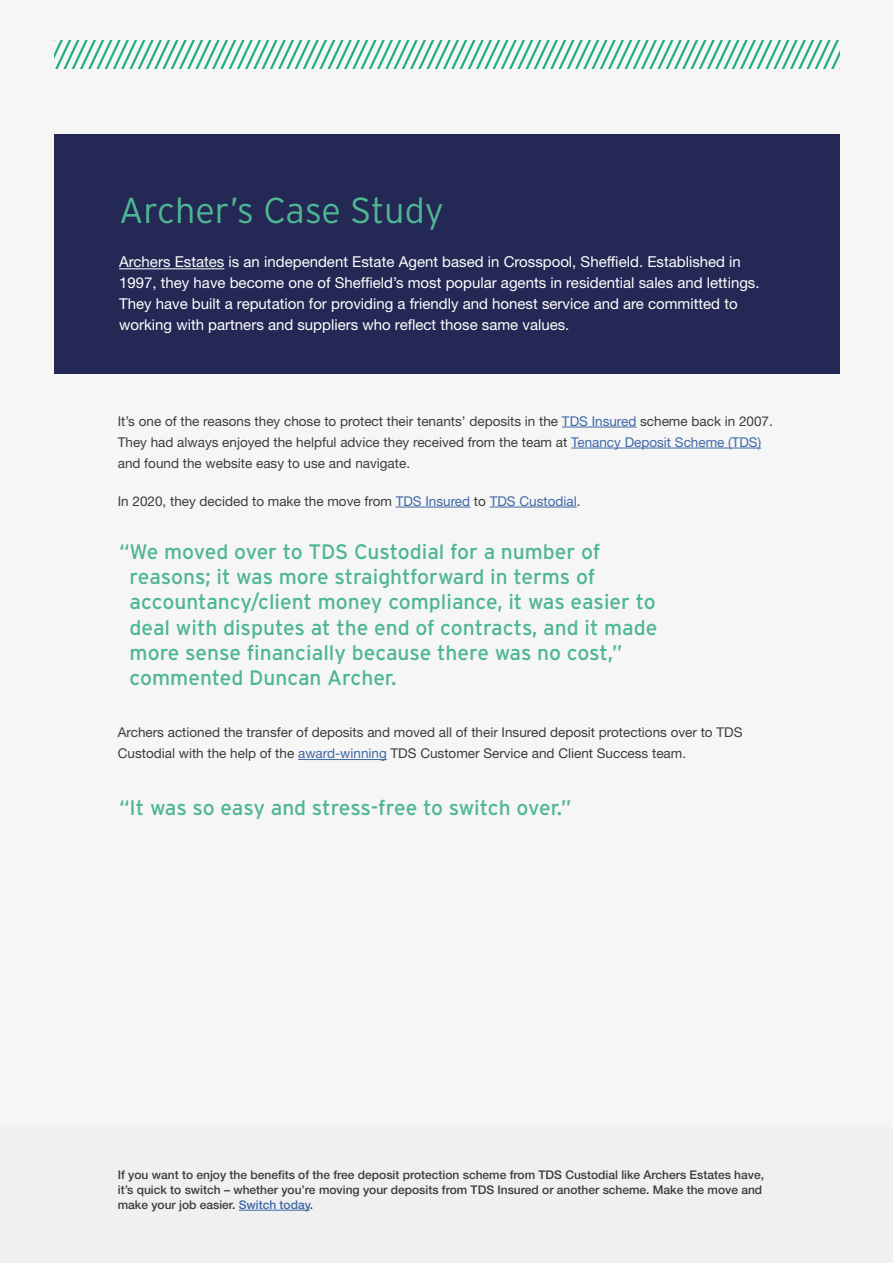
<style>
.page{position:relative;width:893px;height:1263px;background:#f6f6f6}
.page>*{position:absolute;margin:0;border:0;box-sizing:border-box;transform-origin:0 0}
.t1{font:300 36px "Interstate";color:#4eb692}
.t2{font:21px/25.2px "Interstate";color:#4eb692}
.t3{font:15px/21px "Helvetica Neue LT Std";color:#fff}
.t4{font:13.5px/21px "Helvetica Neue LT Std";color:#3c3c3b}
.t5{font:500 12px/15px "Helvetica Neue LT Std";color:#3c3c3b}
.s1{color:#3f68a5}
</style>
<div class="page">
<svg style="left:54px;top:41px;width:786px;height:28px"></svg>
<div style="left:0;top:1128px;width:893px;height:135px;background:#f0f0f0"></div>
<hr style="left:298px;top:759px;width:89px;height:1px;background:#3f68a5">
<hr style="left:239px;top:1210px;width:71px;height:1px;background:#3f68a5">
<div style="left:55px;top:134px;width:785px;height:239px;background:#242854"></div>
<hr style="left:119px;top:268px;width:105px;height:1px;background:#fff">
<hr style="left:562px;top:427px;width:74px;height:1px;background:#3f68a5">
<hr style="left:571px;top:448px;width:190px;height:1px;background:#3f68a5">
<hr style="left:396px;top:507px;width:74px;height:1px;background:#3f68a5">
<hr style="left:490px;top:507px;width:87px;height:1px;background:#3f68a5">
<h1 class="t1" style="left:119px;top:190px;width:326px">Archer’s Case Study</h1>
<p class="t3" style="left:119px;top:251px;width:642px">Archers Estates is an independent Estate Agent based in Crosspool, Sheffield. Established in 1997, they have become one of Sheffield’s most popular agents in residential sales and lettings.<br>They have built a reputation for providing a friendly and honest service and are committed to working with partners and suppliers who reflect those same values.</p>
<p class="t4" style="left:118px;top:410px;width:656px">It’s one of the reasons they chose to protect their tenants’ deposits in the <span class="s1">TDS Insured</span> scheme back in 2007.<br>They had always enjoyed the helpful advice they received from the team at <span class="s1">Tenancy Deposit Scheme (TDS) </span>and found the website easy to use and navigate.</p>
<p class="t4" style="left:118px;top:490px;width:464px">In 2020, they decided to make the move from <span class="s1">TDS Insured</span> to <span class="s1">TDS Custodial</span>.</p>
<p class="t2" style="left:130px;top:539px;width:529px;text-indent:-10px">“We moved over to TDS Custodial for a number of reasons; it was more straightforward in terms of accountancy/client money compliance, it was easier to deal with disputes at the end of contracts, and it made more sense financially because there was no cost,” commented Duncan Archer.</p>
<p class="t4" style="left:118px;top:722px;width:626px">Archers actioned the transfer of deposits and moved all of their Insured deposit protections over to TDS<br>Custodial with the help of the <span class="s1">award-winning</span> TDS Customer Service and Client Success team.</p>
<h2 class="t2" style="left:119px;top:795px;width:454px">“It was so easy and stress-free to switch over.”</h2>
<p class="t5" style="left:118px;top:1167px;width:648px">If you want to enjoy the benefits of the free deposit protection scheme from TDS Custodial like Archers Estates have, it’s quick to switch – whether you’re moving your deposits from TDS Insured or another scheme. Make the move and make your job easier. <span class="s1">Switch today</span>.</p>
</div>
